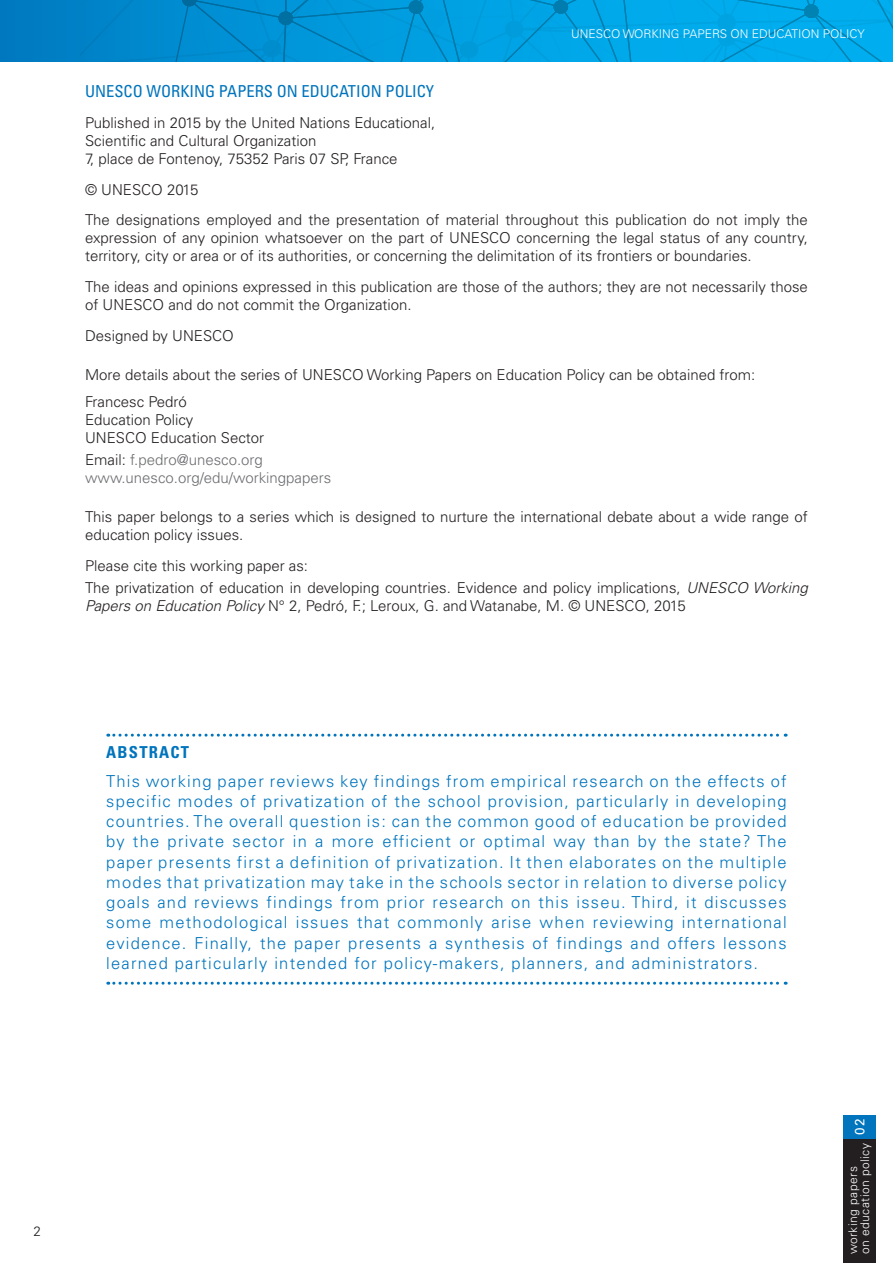
<style>
.page{position:relative;width:893px;height:1263px;background:#fff}
.page>*{position:absolute;margin:0;border:0;box-sizing:border-box;transform-origin:0 0}
.abstract_filet_below{font:300 16.5px/20.2px "Univers LT Std";letter-spacing:.075em;color:#0074bc;text-align:justify}
.title_condensed_marg{font:condensed 16.5px "Univers LT Std";color:#0074bc}
.title_abstract{font:700 condensed 16.5px "Univers LT Std";letter-spacing:.075em;color:#0074bc}
.text{font:300 15px/18px "Univers LT";color:#231f20}
.text-2{font:300 15px "Univers LT Std";color:#231f20}
.text-3{font:300 15px "Univers LT Std";color:#6c6d70}
.NUMBER_OF_WP{font:13.5px "Univers LT";color:#fff}
.title_cover_page{font:300 13.5px "Univers LT Std";color:#231f20}
.text-4{font:300 12px "Univers LT";color:#fff}
.text-5{font:300 12px/12px "Univers LT";letter-spacing:.04em;color:#fff}
.s1{color:#231f20}
.s2{font-style:italic}
</style>
<div class="page">
<svg style="left:0;top:0;width:893px;height:62px;background:#0099da"></svg>
<div style="left:843px;top:1135px;width:32px;height:128px;background:#231f20"></div>
<div style="left:843px;top:1115px;width:32px;height:24px;background:#0074bc"></div>
<svg style="left:108px;top:734px;width:678px;height:3px"></svg>
<svg style="left:108px;top:982px;width:678px;height:3px"></svg>
<p class="text-4" style="left:571px;top:27px;width:295px">UNESCO WORKING PAPERS ON EDUCATION POLICY</p>
<p class="title_condensed_marg" style="left:85px;top:81px;width:351px">UNESCO WORKING PAPERS ON EDUCATION POLICY</p>
<p class="text" style="left:85px;top:113px;width:352px">Published in 2015 by the United Nations Educational,</p>
<p class="text" style="left:85px;top:131px;width:233px">Scientific and Cultural Organization</p>
<p class="text" style="left:85px;top:149px;width:314px">7, place de Fontenoy, 75352 Paris 07 SP, France</p>
<p class="text" style="left:85px;top:180px;width:115px">© UNESCO 2015</p>
<p class="text" style="left:85px;top:211px;width:724px;text-align:justify">The designations employed and the presentation of material throughout this publication do not imply the expression of any opinion whatsoever on the part of UNESCO concerning the legal status of any country, territory, city or area or of its authorities, or concerning the delimitation of its frontiers or boundaries.</p>
<p class="text" style="left:85px;top:278px;width:724px">The ideas and opinions expressed in this publication are those of the authors; they are not necessarily those of UNESCO and do not commit the Organization.</p>
<p class="text" style="left:85px;top:326px;width:150px">Designed by UNESCO</p>
<p class="text-2" style="left:85px;top:366px;width:672px">More details about the series of UNESCO Working Papers on Education Policy can be obtained from:</p>
<p class="text-2" style="left:85px;top:392px;width:103px">Francesc Pedró</p>
<p class="text-2" style="left:85px;top:410px;width:110px">Education Policy</p>
<p class="text-2" style="left:85px;top:428px;width:181px">UNESCO Education Sector</p>
<p class="text-3" style="left:85px;top:450px;width:179px"><span class="s1">Email:</span> f.pedro@unesco.org</p>
<p class="text-3" style="left:85px;top:468px;width:248px">www.unesco.org/edu/workingpapers</p>
<p class="text" style="left:85px;top:508px;width:724px">This paper belongs to a series which is designed to nurture the international debate about a wide range of education policy issues.</p>
<p class="text" style="left:85px;top:556px;width:225px">Please cite this working paper as:</p>
<p class="text" style="left:85px;top:579px;width:724px">The privatization of education in developing countries. Evidence and policy implications, <span class="s2">UNESCO Working<br>Papers on Education Policy</span> N° 2, Pedró, F.; Leroux, G. and Watanabe, M. © UNESCO, 2015</p>
<p class="title_abstract" style="left:106px;top:742px;width:84px">ABSTRACT</p>
<p class="abstract_filet_below" style="left:106px;top:771px;width:682px">This working paper reviews key findings from empirical research on the effects of specific modes of privatization of the school provision, particularly in developing countries. The overall question is: can the common good of education be provided by the private sector in a more efficient or optimal way than by the state? The paper presents first a definition of privatization. It then elaborates on the multiple modes that privatization may take in the schools sector in relation to diverse policy goals and reviews findings from prior research on this isseu. Third, it discusses some methodological issues that commonly arise when reviewing international evidence. Finally, the paper presents a synthesis of findings and offers lessons learned particularly intended for policy-makers, planners, and administrators.</p>
<p class="title_cover_page" style="left:33px;top:1223px;width:9px">2</p>
<p class="NUMBER_OF_WP" style="left:852px;top:1135px;width:18px;rotate:-90deg">02</p>
<p class="text-5" style="left:847px;top:1254px;width:113px;rotate:-90deg">working papers<br>on education policy</p>
</div>
